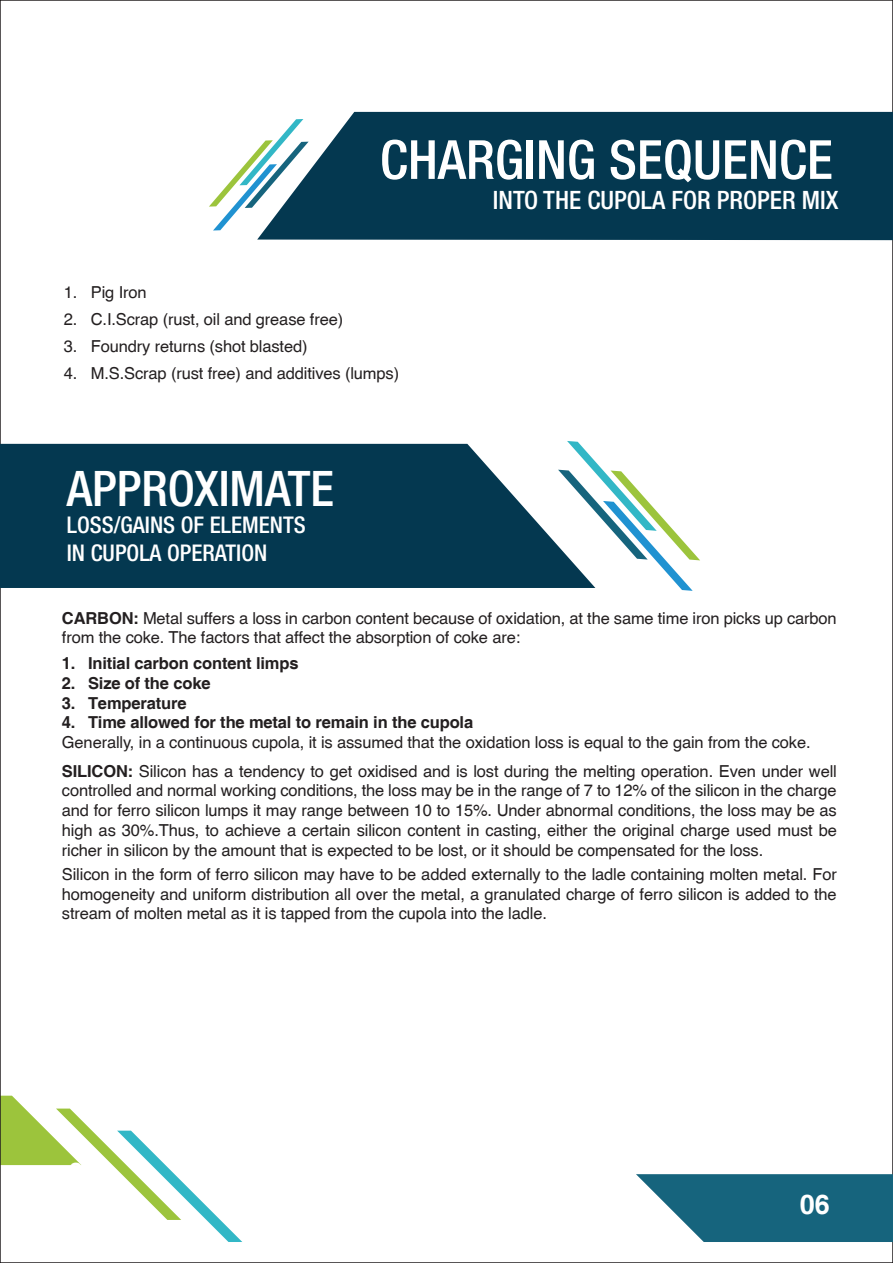
<style>
.page{position:relative;width:893px;height:1263px;background:#fff}
.page>*{position:absolute;margin:0;border:0;box-sizing:border-box;transform-origin:0 0}
.t1{font:500 condensed 54px "Helvetica Neue";color:#fff}
.t2{font:500 condensed 49.05px "Helvetica Neue";color:#fff}
.t3{font:700 27px "Helvetica";color:#fff}
.t4{font:500 condensed 25.35px "Helvetica Neue";color:#fff}
.t5{font:500 condensed 23.1px/27.6px "Helvetica Neue";color:#fff}
.t6{font:16.5px/19.8px "Helvetica";letter-spacing:-.01em;color:#231f20}
.t7{font:700 16.5px "Helvetica";letter-spacing:-.01em;color:#231f20}
.s1{font-weight:700}
</style>
<div class="page">
<svg style="left:3px;top:1096px;width:239px;height:146px"></svg>
<svg style="left:636px;top:1174px;width:257px;height:68px;background:#35788e"></svg>
<div style="left:257px;top:112px;width:636px;height:128px;background:#043850"></div>
<svg style="left:209px;top:119px;width:100px;height:111px"></svg>
<div style="left:0;top:444px;width:558px;height:144px;background:#043850"></div>
<svg style="left:558px;top:441px;width:142px;height:150px"></svg>
<h1 class="t1" style="left:380px;top:128px;width:455px">CHARGING SEQUENCE</h1>
<h3 class="t4" style="left:493px;top:185px;width:347px">INTO THE CUPOLA FOR PROPER MIX</h3>
<p class="t6" style="left:64px;top:282px;width:84px">1. Pig Iron</p>
<p class="t6" style="left:64px;top:309px;width:281px">2. C.I.Scrap (rust, oil and grease free)</p>
<p class="t6" style="left:64px;top:336px;width:245px">3. Foundry returns (shot blasted)</p>
<p class="t6" style="left:64px;top:363px;width:337px">4. M.S.Scrap (rust free) and additives (lumps)</p>
<h2 class="t2" style="left:67px;top:459px;width:269px">APPROXIMATE</h2>
<h3 class="t5" style="left:67px;top:511px;width:240px">LOSS/GAINS OF ELEMENTS<br>IN CUPOLA OPERATION</h3>
<p class="t6" style="left:62px;top:607px;width:776px"><span class="s1">CARBON:</span> Metal suffers a loss in carbon content because of oxidation, at the same time iron picks up carbon from the coke. The factors that affect the absorption of coke are:</p>
<p class="t7" style="left:62px;top:653px;width:238px">1. Initial carbon content limps</p>
<p class="t7" style="left:62px;top:673px;width:150px">2. Size of the coke</p>
<p class="t7" style="left:62px;top:693px;width:126px">3. Temperature</p>
<p class="t7" style="left:62px;top:712px;width:413px">4. Time allowed for the metal to remain in the cupola</p>
<p class="t6" style="left:62px;top:728px;width:776px;line-height:28.5px">Generally, in a continuous cupola, it is assumed that the oxidation loss is equal to the gain from the coke.<br><span class="s1">SILICON:</span> Silicon has a tendency to get oxidised and is lost during the melting operation. Even under well</p>
<p class="t6" style="left:62px;top:780px;width:776px;text-align:justify">controlled and normal working conditions, the loss may be in the range of 7 to 12% of the silicon in the charge and for ferro silicon lumps it may range between 10 to 15%. Under abnormal conditions, the loss may be as high as 30%.Thus, to achieve a certain silicon content in casting, either the original charge used must be richer in silicon by the amount that is expected to be lost, or it should be compensated for the loss.</p>
<p class="t6" style="left:62px;top:864px;width:776px;text-align:justify">Silicon in the form of ferro silicon may have to be added externally to the ladle containing molten metal. For homogeneity and uniform distribution all over the metal, a granulated charge of ferro silicon is added to the stream of molten metal as it is tapped from the cupola into the ladle.</p>
<h3 class="t3" style="left:68px;top:1156px;width:32px">06</h3>
<h3 class="t3" style="left:800px;top:1188px;width:32px">06</h3>
</div>
